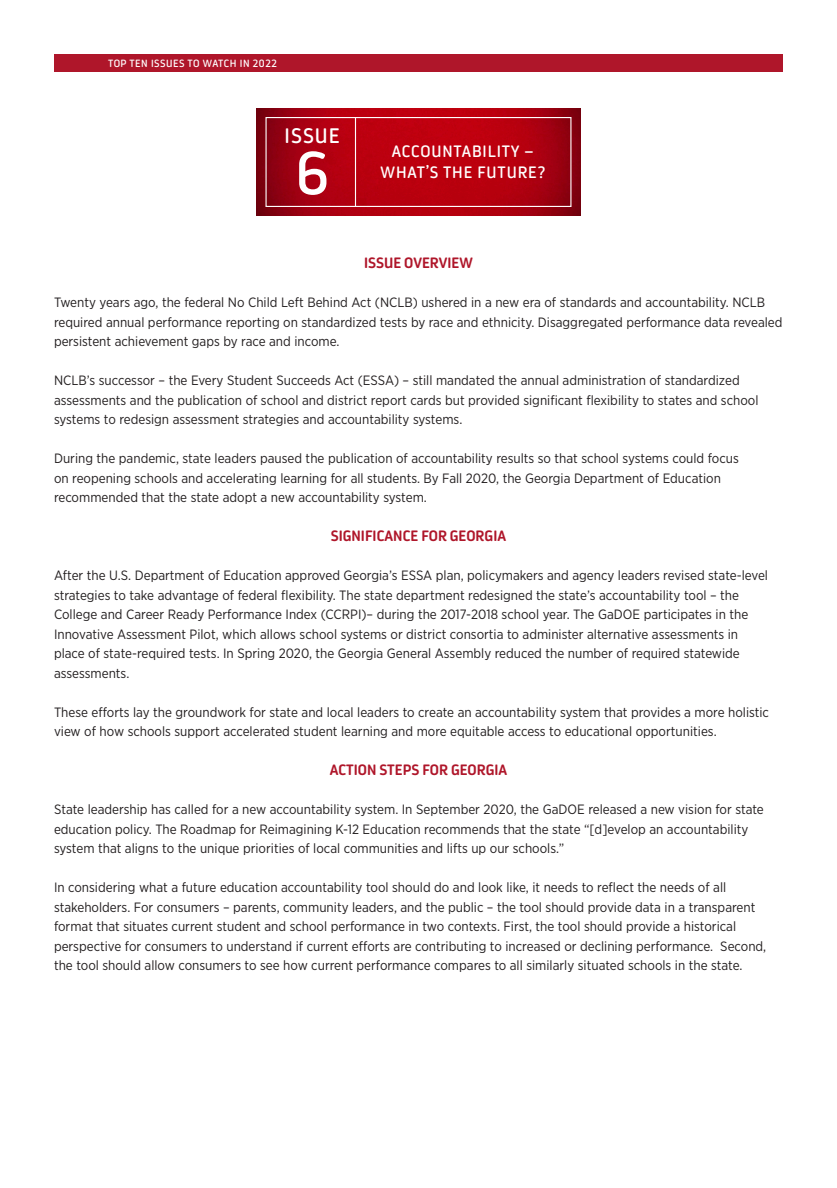
<style>
.page{position:relative;width:837px;height:1188px;background:#fff}
.page>*{position:absolute;margin:0;border:0;box-sizing:border-box;transform-origin:0 0}
.t1{font:60px "Darwin Ess Rd";color:#fff}
.t2{font:21px "Darwin Ess Rd";letter-spacing:.05em;color:#fff}
.t3{font:16.5px "Darwin Ess Rd";letter-spacing:.05em;color:#fff}
.t4{font:600 15px "Darwin Pro Rd";color:#af162a}
.t5{font:13.5px/19.5px "Gotham Narrow";color:#231f20}
.t6{font:10.5px "Darwin Ess Rd";letter-spacing:.05em;color:#fff}
</style>
<div class="page">
<img style="left:256px;top:108px;width:324px;height:108px">
<div style="left:266px;top:117px;width:306px;height:90px;border:1px solid #fff"></div>
<hr style="left:355px;top:117px;width:1px;height:90px;background:#fff">
<div style="left:54px;top:54px;width:729px;height:18px;background:#af162a"></div>
<p class="t6" style="left:108px;top:57px;width:170px">TOP TEN ISSUES TO WATCH IN 2022</p>
<p class="t2" style="left:285px;top:124px;width:57px">ISSUE</p>
<p class="t1" style="left:296px;top:138px;width:35px">6</p>
<p class="t3" style="left:392px;top:141px;width:144px">ACCOUNTABILITY –</p>
<p class="t3" style="left:381px;top:162px;width:166px">WHAT’S THE FUTURE?</p>
<p class="t4" style="left:364px;top:253px;width:110px">ISSUE OVERVIEW</p>
<p class="t5" style="left:54px;top:293px;width:730px">Twenty years ago, the federal No Child Left Behind Act (NCLB) ushered in a new era of standards and accountability. NCLB required annual performance reporting on standardized tests by race and ethnicity. Disaggregated performance data revealed persistent achievement gaps by race and income.</p>
<p class="t5" style="left:54px;top:371px;width:706px">NCLB’s successor – the Every Student Succeeds Act (ESSA) – still mandated the annual administration of standardized assessments and the publication of school and district report cards but provided significant flexibility to states and school systems to redesign assessment strategies and accountability systems.</p>
<p class="t5" style="left:54px;top:449px;width:686px">During the pandemic, state leaders paused the publication of accountability results so that school systems could focus on reopening schools and accelerating learning for all students. By Fall 2020, the Georgia Department of Education recommended that the state adopt a new accountability system.</p>
<p class="t4" style="left:331px;top:526px;width:177px">SIGNIFICANCE FOR GEORGIA</p>
<p class="t5" style="left:54px;top:566px;width:716px">After the U.S. Department of Education approved Georgia’s ESSA plan, policymakers and agency leaders revised state-level strategies to take advantage of federal flexibility. The state department redesigned the state’s accountability tool – the College and Career Ready Performance Index (CCRPI)– during the 2017-2018 school year. The GaDOE participates in the Innovative Assessment Pilot, which allows school systems or district consortia to administer alternative assessments in place of state-required tests. In Spring 2020, the Georgia General Assembly reduced the number of required statewide assessments.</p>
<p class="t5" style="left:54px;top:702px;width:717px">These efforts lay the groundwork for state and local leaders to create an accountability system that provides a more holistic view of how schools support accelerated student learning and more equitable access to educational opportunities.</p>
<p class="t4" style="left:330px;top:760px;width:179px">ACTION STEPS FOR GEORGIA</p>
<p class="t5" style="left:54px;top:800px;width:711px">State leadership has called for a new accountability system. In September 2020, the GaDOE released a new vision for state education policy. The Roadmap for Reimagining K-12 Education recommends that the state “[d]evelop an accountability system that aligns to the unique priorities of local communities and lifts up our schools.”</p>
<p class="t5" style="left:54px;top:878px;width:714px">In considering what a future education accountability tool should do and look like, it needs to reflect the needs of all stakeholders. For consumers – parents, community leaders, and the public – the tool should provide data in a transparent format that situates current student and school performance in two contexts. First, the tool should provide a historical perspective for consumers to understand if current efforts are contributing to increased or declining performance. Second, the tool should allow consumers to see how current performance compares to all similarly situated schools in the state.</p>
</div>
